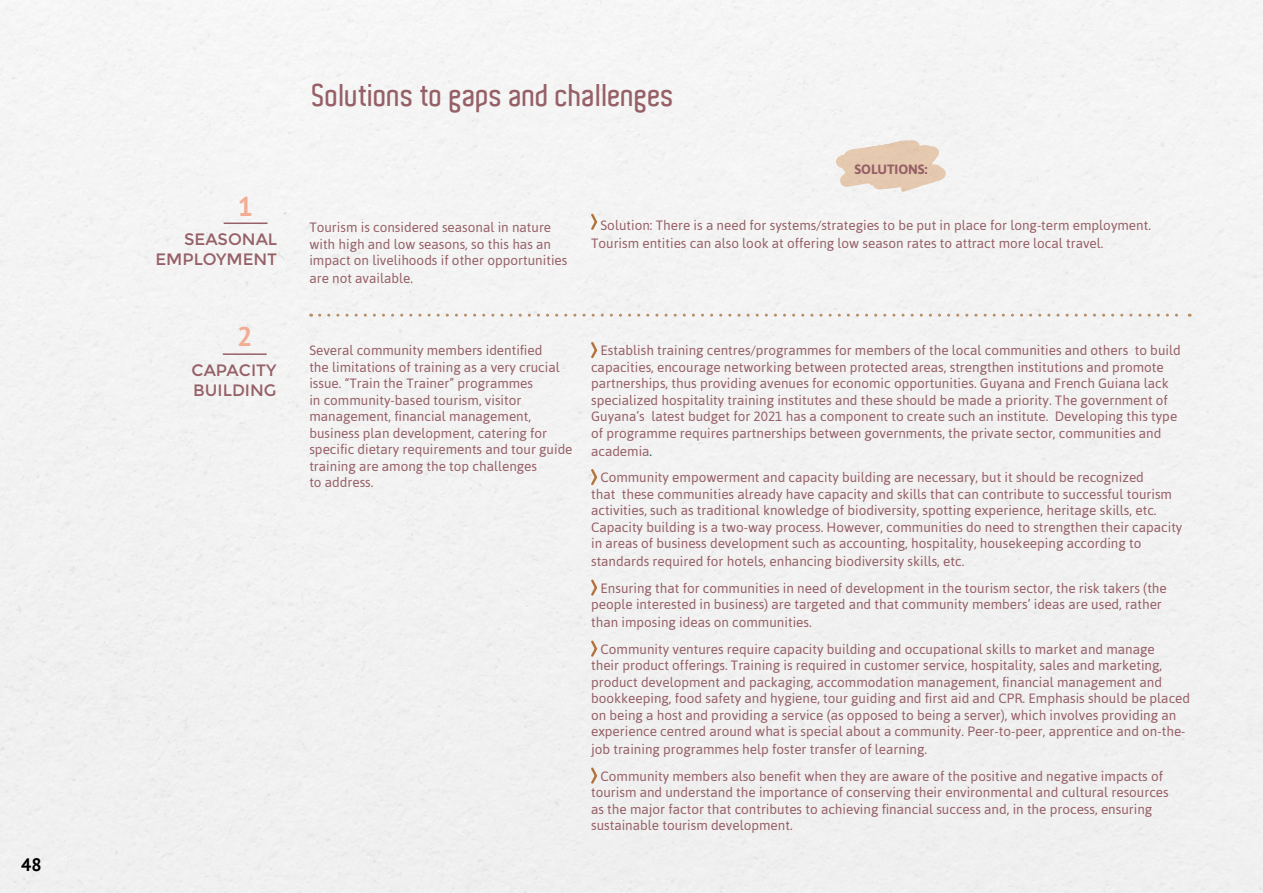
<style>
.page{position:relative;width:1263px;height:893px;background:#f2f2f2}
.page>*{position:absolute;margin:0;border:0;box-sizing:border-box;transform-origin:0 0}
.t1{font:600 30.6px "Aldo";color:#966067}
.t2{font:700 27px "PT Sans";color:#f3ac94}
.t3{font:700 18px "PT Sans";color:#000}
.t4{font:16.5px/19.8px "Montserrat";color:#966067;text-align:right}
.t5{font:13.5px/16.5px "Asap";color:#966067}
.t6{font:700 13.5px "Asap";color:#966067}
.s1{color:#006773}
</style>
<div class="page">
<svg style="left:834px;top:139px;width:113px;height:55px"></svg>
<hr style="left:224px;top:223px;width:44px;height:1px;background:#966067">
<svg style="left:589px;top:212px;width:10px;height:20px"></svg>
<svg style="left:589px;top:340px;width:10px;height:20px"></svg>
<svg style="left:589px;top:467px;width:10px;height:20px"></svg>
<svg style="left:589px;top:577px;width:10px;height:21px"></svg>
<svg style="left:589px;top:638px;width:10px;height:21px"></svg>
<svg style="left:589px;top:765px;width:10px;height:21px"></svg>
<hr style="left:223px;top:353px;width:44px;height:2px;background:#966067">
<svg style="left:320px;top:314px;width:870px;height:3px"></svg>
<h3 class="t3" style="left:21px;top:852px;width:22px">48</h3>
<h2 class="t2" style="left:238px;top:188px;width:17px">1</h2>
<p class="t4" style="left:155px;top:229px;width:123px">SEASONAL<br>EMPLOYMENT</p>
<h2 class="t2" style="left:237px;top:319px;width:17px">2</h2>
<p class="t4" style="left:192px;top:360px;width:86px;text-align:left">CAPACITY<br>BUILDING</p>
<h1 class="t1" style="left:312px;top:78px;width:364px">Solutions to gaps and challenges</h1>
<p class="t6" style="left:854px;top:161px;width:74px">SOLUTIONS:</p>
<p class="t5" style="left:309px;top:219px;width:260px">Tourism is considered seasonal in nature with high and low seasons, so this has an impact on livelihoods if other opportunities</p>
<p class="t5" style="left:309px;top:270px;width:105px">are not available.</p>
<p class="t5" style="left:591px;top:216px;width:561px;line-height:18px;text-indent:9px">Solution: There is a need for systems/strategies to be put in place for long-term employment.<br>Tourism entities can also look at offering low season rates to attract more local travel.</p>
<p class="t5" style="left:309px;top:342px;width:265px">Several community members identified<br>the limitations of training as a very crucial issue. “Train the Trainer” programmes<br>in community-based tourism, visitor management, financial management, business plan development, catering for specific dietary requirements and tour guide training are among the top challenges<br>to address.</p>
<p class="t5" style="left:591px;top:342px;width:591px;text-indent:9px">Establish training centres/programmes for members of the local communities and others to build capacities, encourage networking between protected areas, strengthen institutions and promote partnerships, thus providing avenues for economic opportunities. Guyana and French Guiana lack specialized hospitality training institutes and these should be made a priority. The government of Guyana’s latest budget for 2021 has a component to create such an institute. Developing this type of programme requires partnerships between governments, the private sector, communities and</p>
<p class="t5" style="left:600px;top:438px;width:545px;line-height:26.5px;text-indent:-9px">academia<span class="s1">.<br></span>Community empowerment and capacity building are necessary, but it should be recognized</p>
<p class="t5" style="left:591px;top:486px;width:593px">that these communities already have capacity and skills that can contribute to successful tourism activities, such as traditional knowledge of biodiversity, spotting experience, heritage skills, etc.<br>Capacity building is a two-way process. However, communities do need to strengthen their capacity in areas of business development such as accounting, hospitality, housekeeping according to</p>
<p class="t5" style="left:600px;top:548px;width:568px;line-height:26.5px;text-indent:-9px">standards required for hotels, enhancing biodiversity skills, etc.<br>Ensuring that for communities in need of development in the tourism sector, the risk takers (the</p>
<p class="t5" style="left:591px;top:595px;width:572px;line-height:18px">people interested in business) are targeted and that community members’ ideas are used, rather than imposing ideas on communities.</p>
<p class="t5" style="left:591px;top:641px;width:600px;text-indent:9px">Community ventures require capacity building and occupational skills to market and manage<br>their product offerings. Training is required in customer service, hospitality, sales and marketing, product development and packaging, accommodation management, financial management and bookkeeping, food safety and hygiene, tour guiding and first aid and CPR. Emphasis should be placed on being a host and providing a service (as opposed to being a server), which involves providing an experience centred around what is special about a community. Peer-to-peer, apprentice and on-the-</p>
<p class="t5" style="left:600px;top:736px;width:564px;line-height:26.5px;text-indent:-9px">job training programmes help foster transfer of learning.<br>Community members also benefit when they are aware of the positive and negative impacts of</p>
<p class="t5" style="left:591px;top:784px;width:579px">tourism and understand the importance of conserving their environmental and cultural resources as the major factor that contributes to achieving financial success and, in the process, ensuring sustainable tourism development.</p>
</div>
